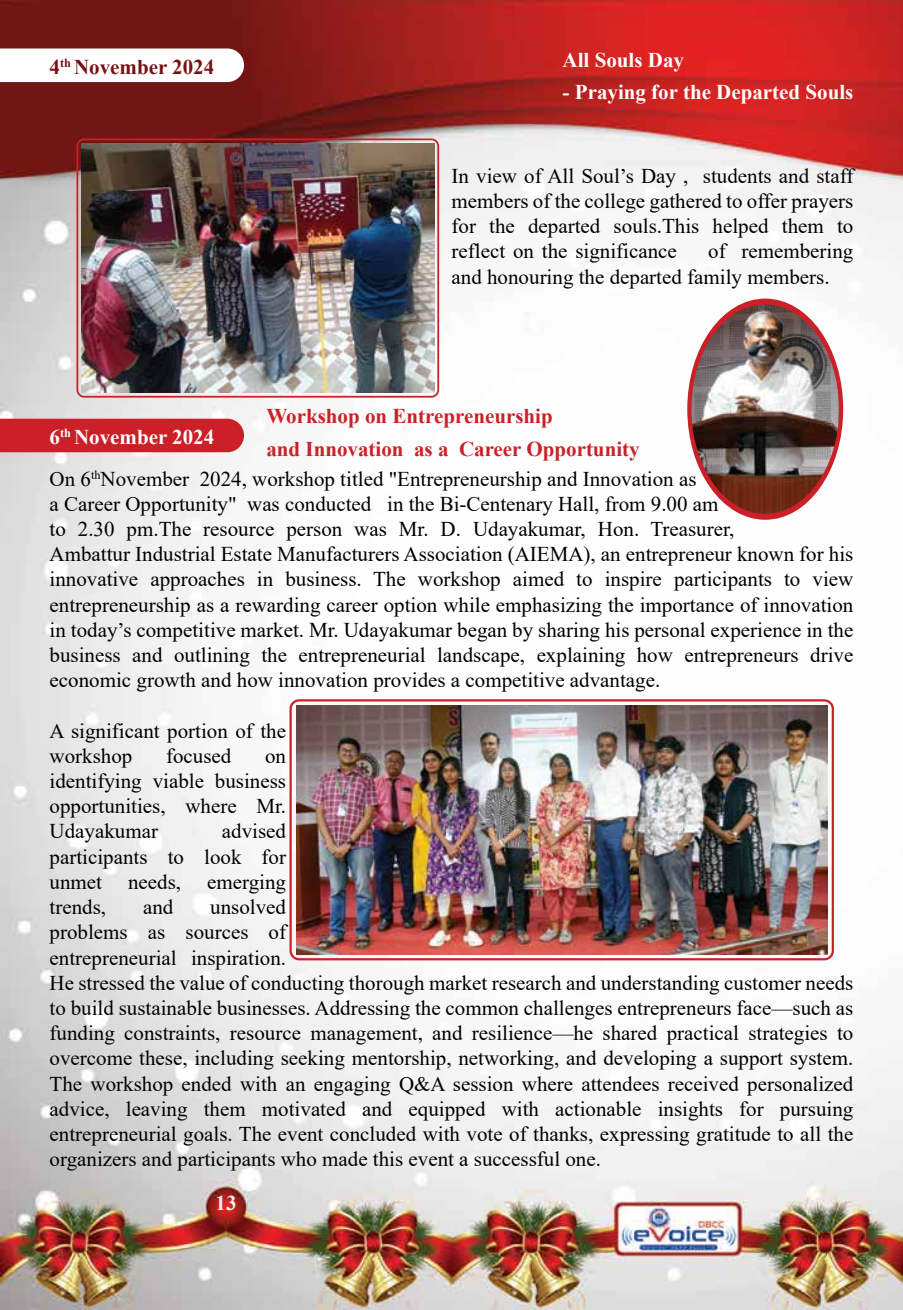
<style>
.page{position:relative;width:903px;height:1310px;background:#fff}
.page>*{position:absolute;margin:0;border:0;box-sizing:border-box;transform-origin:0 0}
.t1{font:21px/25.2px "Times New Roman";color:#000}
.t2{font:700 21px/32.2px "Times New Roman";color:#cb2027}
.t3{font:700 21px "Times New Roman";color:#fff}
.t4{font:700 21px "Times New Roman";color:#751113}
.t5{font:700 21px "Times New Roman";color:#f1efee}
</style>
<div class="page">
<img style="left:0;top:0;width:903px;height:1310px">
<svg style="left:0;top:48px;width:244px;height:34px"></svg>
<div style="left:0;top:419px;width:244px;height:33px;background:#cb2027"></div>
<img style="left:82px;top:143px;width:352px;height:250px">
<img style="left:297px;top:705px;width:531px;height:249px">
<div style="left:289px;top:699px;width:545px;height:261px;border:2px solid #cb2027;border-radius:8px"></div>
<div style="left:76px;top:138px;width:363px;height:260px;border:2px solid #cb2027;border-radius:7px"></div>
<div style="left:687px;top:299px;width:156px;height:221px;background:#cb2027;border-radius:50%"></div>
<img style="left:691px;top:304px;width:148px;height:210px">
<p class="t4" style="left:50px;top:52px;width:166px">4<sup>th</sup> November 2024</p>
<p class="t3" style="left:50px;top:422px;width:166px">6<sup>th</sup> November 2024</p>
<p class="t3" style="left:563px;top:45px;width:123px">All Souls Day</p>
<p class="t3" style="left:563px;top:77px;width:292px">- Praying for the Departed Souls</p>
<p class="t1" style="left:451px;top:162px;width:403px;text-align:justify">In view of All Soul’s Day , students and staff members of the college gathered to offer prayers for the departed souls.This helped them to reflect on the significance</p>
<p class="t1" style="left:451px;top:238px;width:403px;text-indent:257px">of remembering and honouring the departed family members.</p>
<p class="t2" style="left:266px;top:400px;width:375px">Workshop on Entrepreneurship<br>and Innovation as a Career Opportunity</p>
<p class="t1" style="left:50px;top:465px;width:805px">On 6<sup>th</sup>November 2024, workshop titled "Entrepreneurship and Innovation as<br>a Career Opportunity" was conducted in the Bi-Centenary Hall, from 9.00 am<br>to 2.30 pm.The resource person was Mr. D. Udayakumar, Hon. Treasurer,<br>Ambattur Industrial Estate Manufacturers Association (AIEMA), an entrepreneur known for his innovative approaches in business. The workshop aimed to inspire participants to view entrepreneurship as a rewarding career option while emphasizing the importance of innovation in today’s competitive market. Mr. Udayakumar began by sharing his personal experience in the business and outlining the entrepreneurial landscape, explaining how entrepreneurs drive economic growth and how innovation provides a competitive advantage.</p>
<p class="t1" style="left:50px;top:717px;width:238px">A significant portion of the workshop</p>
<p class="t1" style="left:166px;top:742px;width:67px">focused</p>
<p class="t1" style="left:50px;top:742px;width:238px;text-align:justify;text-indent:215px">on identifying viable business opportunities, where Mr.<br>Udayakumar</p>
<p class="t1" style="left:50px;top:818px;width:238px;text-align:justify;text-indent:172px">advised participants to look for unmet needs, emerging trends,</p>
<p class="t1" style="left:50px;top:894px;width:805px;text-indent:161px">unsolved<br>problems as sources of<br>entrepreneurial inspiration.<br>He stressed the value of conducting thorough market research and understanding customer needs to build sustainable businesses. Addressing the common challenges entrepreneurs face—such as funding constraints, resource management, and resilience—he shared practical strategies to overcome these, including seeking mentorship, networking, and developing a support system.<br>The workshop ended with an engaging Q&amp;A session where attendees received personalized advice, leaving them motivated and equipped with actionable insights for pursuing entrepreneurial goals. The event concluded with vote of thanks, expressing gratitude to all the organizers and participants who made this event a successful one.</p>
<p class="t1" style="left:143px;top:894px;width:32px">and</p>
<p class="t5" style="left:215px;top:1188px;width:22px">13</p>
</div>
